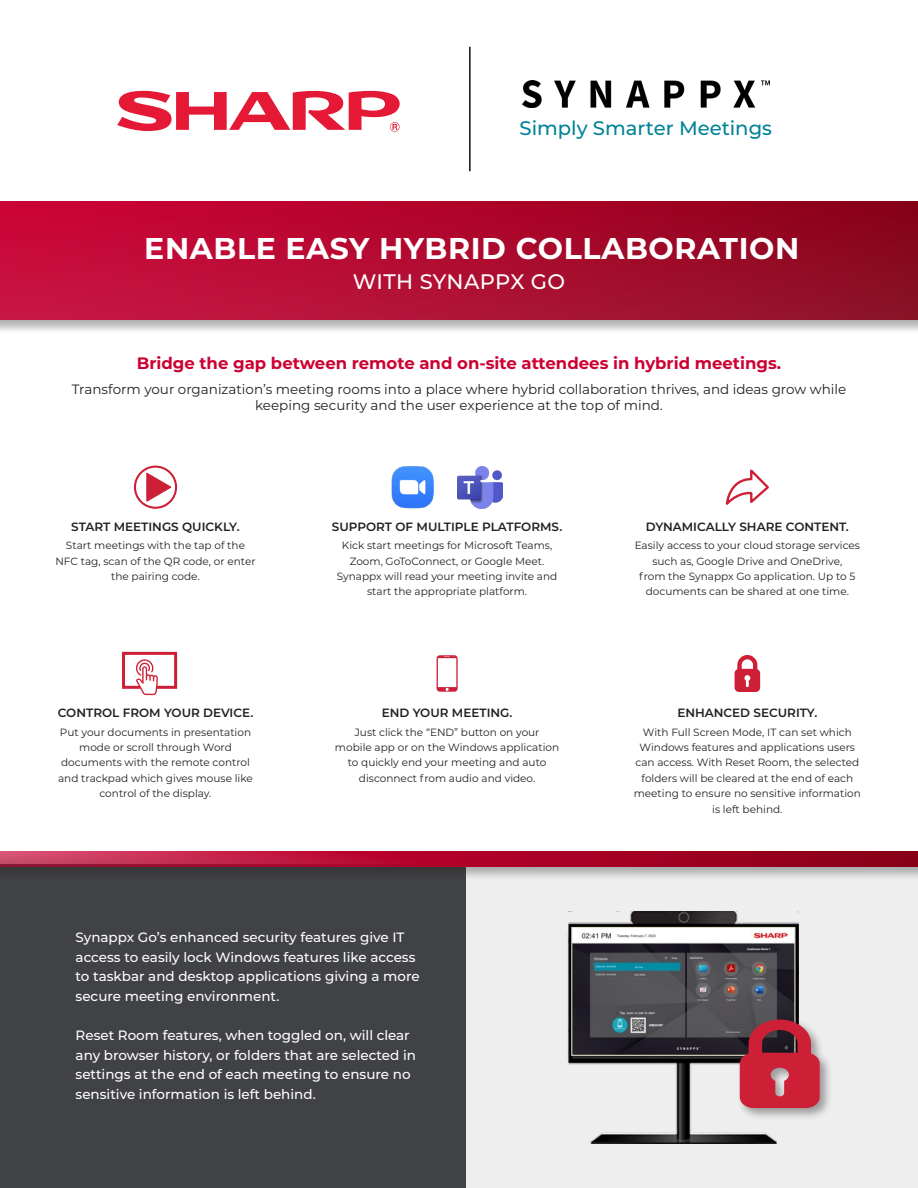
<style>
.page{position:relative;width:918px;height:1188px;background:#fff}
.page>*{position:absolute;margin:0;border:0;box-sizing:border-box;transform-origin:0 0}
.t1{font:700 30px "Montserrat";letter-spacing:.02em;color:#fff}
.t2{font:500 21px "Montserrat";letter-spacing:.015em;color:#fff}
.t3{font:500 19.65px "Montserrat";color:#008397}
.H2_white{font:700 16.5px "Montserrat";color:#c03}
.P3{font:500 13.5px/19.6px "Montserrat";color:#fff}
.P1{font:13.5px/16.2px "Montserrat";color:#231f20;text-align:center}
.H3_real{font:600 12px "Montserrat";color:#231f20}
.P2{font:10.5px/15.3px "Montserrat";color:#231f20;text-align:center}
</style>
<div class="page">
<svg style="left:117px;top:91px;width:283px;height:41px"></svg>
<hr style="left:469px;top:47px;width:2px;height:124px;background:#231f20">
<img style="left:523px;top:80px;width:247px;height:27px">
<div style="left:0;top:200px;width:918px;height:135px;background:#231f20;opacity:.35"></div>
<div style="left:0;top:202px;width:918px;height:118px;background:linear-gradient(to right,#cf0d3e,#8b0a20)"></div>
<svg style="left:134px;top:466px;width:43px;height:43px"></svg>
<img style="left:391px;top:466px;width:42px;height:43px">
<img style="left:458px;top:466px;width:45px;height:42px">
<svg style="left:725px;top:469px;width:44px;height:36px"></svg>
<svg style="left:122px;top:651px;width:56px;height:44px"></svg>
<svg style="left:437px;top:655px;width:21px;height:37px"></svg>
<svg style="left:735px;top:655px;width:25px;height:37px"></svg>
<div style="left:463px;top:864px;width:455px;height:324px;background:#eee"></div>
<div style="left:0;top:864px;width:465px;height:324px;background:#414245"></div>
<div style="left:0;top:850px;width:918px;height:31px;background:#231f20;opacity:.35"></div>
<svg style="left:0;top:851px;width:918px;height:15px"></svg>
<img style="left:569px;top:912px;width:229px;height:231px">
<img style="left:568px;top:925px;width:231px;height:142px">
<img style="left:573px;top:929px;width:220px;height:125px">
<div style="left:571px;top:927px;width:224px;height:129px;border:1px solid #ddd9c3"></div>
<div style="left:736px;top:1016px;width:97px;height:105px;background:#231f20;opacity:.41"></div>
<svg style="left:740px;top:1020px;width:80px;height:88px"></svg>
<p class="t3" style="left:520px;top:114px;width:254px">Simply Smarter Meetings</p>
<h1 class="t1" style="left:144px;top:227px;width:657px">ENABLE EASY HYBRID COLLABORATION</h1>
<h1 class="t2" style="left:353px;top:267px;width:214px">WITH SYNAPPX GO</h1>
<h2 class="H2_white" style="left:137px;top:351px;width:646px">Bridge the gap between remote and on-site attendees in hybrid meetings.</h2>
<p class="P1" style="left:72px;top:380px;width:776px">Transform your organization’s meeting rooms into a place where hybrid collaboration thrives, and ideas grow while keeping security and the user experience at the top of mind.</p>
<h3 class="H3_real" style="left:71px;top:518px;width:170px">START MEETINGS QUICKLY.</h3>
<p class="P2" style="left:55px;top:538px;width:202px">Start meetings with the tap of the<br>NFC tag, scan of the QR code, or enter the pairing code.</p>
<h3 class="H3_real" style="left:58px;top:705px;width:197px">CONTROL FROM YOUR DEVICE.</h3>
<p class="P2" style="left:58px;top:724px;width:196px">Put your documents in presentation mode or scroll through Word documents with the remote control and trackpad which gives mouse like control of the display.</p>
<h3 class="H3_real" style="left:332px;top:518px;width:232px">SUPPORT OF MULTIPLE PLATFORMS.</h3>
<p class="P2" style="left:337px;top:538px;width:222px">Kick start meetings for Microsoft Teams, Zoom, GoToConnect, or Google Meet.<br>Synappx will read your meeting invite and start the appropriate platform.</p>
<h3 class="H3_real" style="left:382px;top:705px;width:132px">END YOUR MEETING.</h3>
<p class="P2" style="left:335px;top:724px;width:226px">Just click the “END” button on your mobile app or on the Windows application to quickly end your meeting and auto disconnect from audio and video.</p>
<p class="P3" style="left:76px;top:927px;width:346px">Synappx Go’s enhanced security features give IT access to easily lock Windows features like access to taskbar and desktop applications giving a more secure meeting environment.</p>
<p class="P3" style="left:76px;top:1025px;width:342px">Reset Room features, when toggled on, will clear any browser history, or folders that are selected in settings at the end of each meeting to ensure no sensitive information is left behind.</p>
<h3 class="H3_real" style="left:646px;top:518px;width:205px">DYNAMICALLY SHARE CONTENT.</h3>
<p class="P2" style="left:635px;top:538px;width:227px">Easily access to your cloud storage services such as, Google Drive and OneDrive,<br>from the Synappx Go application. Up to 5 documents can be shared at one time.</p>
<h3 class="H3_real" style="left:677px;top:705px;width:141px">ENHANCED SECURITY.</h3>
<p class="P2" style="left:634px;top:724px;width:229px">With Full Screen Mode, IT can set which Windows features and applications users can access. With Reset Room, the selected folders will be cleared at the end of each meeting to ensure no sensitive information is left behind.</p>
</div>
